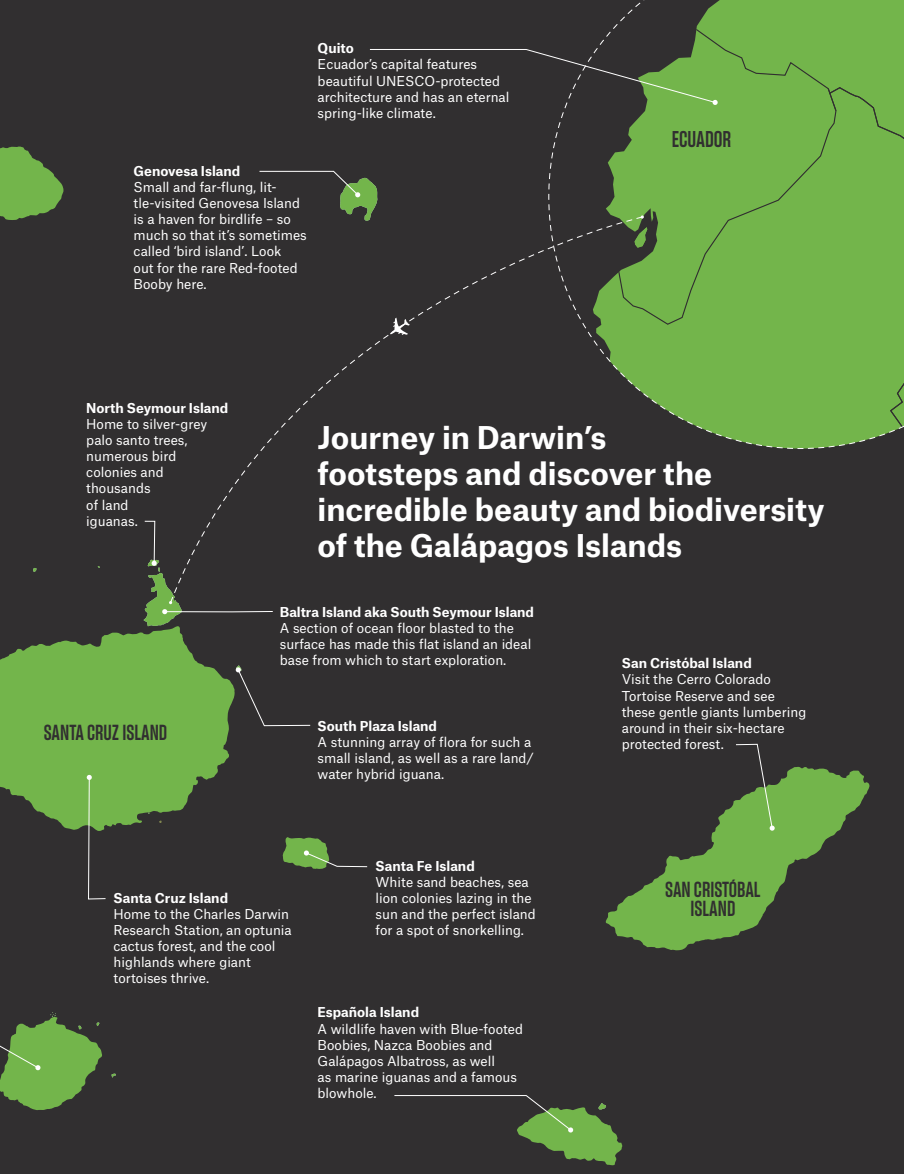
<style>
.page{position:relative;width:904px;height:1174px;background:#312f30}
.page>*{position:absolute;margin:0;border:0;box-sizing:border-box;transform-origin:0 0}
.Kart_ingress{font:700 30px/36px "Atlas Grotesk";color:#fff}
.Area_Map_copy_Atla{font:700 condensed 24px "Hurtigruten Display";color:#312f30}
.Area_Map_copy_Atla-2{font:700 condensed 22.95px/19.5px "Hurtigruten Display";color:#312f30;text-align:center}
.Kart_copy{font:13.05px/16.2px "Atlas Grotesk";color:#fff}
.Kart_head{font:700 13.05px "Atlas Grotesk";color:#fff}
</style>
<div class="page">
<svg style="left:33px;top:568px;width:4px;height:4px"></svg>
<svg style="left:0;top:627px;width:235px;height:203px;fill:#73b54b"></svg>
<svg style="left:606px;top:767px;width:264px;height:183px"></svg>
<svg style="left:0;top:146px;width:64px;height:74px"></svg>
<svg style="left:394px;top:1095px;width:229px;height:70px"></svg>
<svg style="left:283px;top:837px;width:85px;height:32px"></svg>
<svg style="left:735px;top:744px;width:40px;height:87px"></svg>
<svg style="left:259px;top:171px;width:118px;height:46px"></svg>
<svg style="left:86px;top:775px;width:20px;height:125px"></svg>
<svg style="left:0;top:1012px;width:102px;height:98px"></svg>
<svg style="left:548px;top:0;width:356px;height:449px"></svg>
<svg style="left:211px;top:217px;width:432px;height:302px"></svg>
<svg style="left:641px;top:215px;width:3px;height:4px"></svg>
<svg style="left:212px;top:224px;width:32px;height:24px"></svg>
<svg style="left:390px;top:318px;width:20px;height:17px"></svg>
<svg style="left:369px;top:49px;width:349px;height:56px"></svg>
<svg style="left:235px;top:665px;width:76px;height:61px"></svg>
<svg style="left:143px;top:521px;width:130px;height:106px"></svg>
<p class="Kart_head" style="left:318px;top:38px;width:38px">Quito</p>
<p class="Kart_copy" style="left:318px;top:55px;width:193px">Ecuador’s capital features beautiful UNESCO-protected architecture and has an eternal spring-like climate.</p>
<p class="Kart_head" style="left:134px;top:160px;width:108px">Genovesa Island</p>
<p class="Kart_copy" style="left:134px;top:177px;width:175px">Small and far-flung, lit&shy;tle-visited Genovesa Island is a haven for birdlife – so much so that it’s sometimes called ‘bird island’. Look<br>out for the rare Red-footed<br>Booby here.</p>
<p class="Area_Map_copy_Atla" style="left:672px;top:129px;width:61px">ECUADOR</p>
<p class="Kart_head" style="left:86px;top:397px;width:143px">North Seymour Island</p>
<p class="Kart_copy" style="left:86px;top:414px;width:123px">Home to silver-grey palo santo trees, numerous bird colonies and thousands</p>
<p class="Kart_copy" style="left:86px;top:495px;width:44px">of land</p>
<p class="Kart_copy" style="left:86px;top:511px;width:53px">iguanas.</p>
<p class="Kart_ingress" style="left:317px;top:416px;width:508px">Journey in Darwin’s<br>footsteps and discover the incredible beauty and biodiversity of the Galápagos Islands</p>
<p class="Area_Map_copy_Atla-2" style="left:44px;top:723px;width:125px">SANTA CRUZ ISLAND</p>
<p class="Kart_head" style="left:280px;top:601px;width:256px">Baltra Island aka South Seymour Island</p>
<p class="Kart_copy" style="left:280px;top:619px;width:253px">A section of ocean floor blasted to the surface has made this flat island an ideal base from which to start exploration.</p>
<p class="Kart_head" style="left:318px;top:715px;width:121px">South Plaza Island</p>
<p class="Kart_copy" style="left:318px;top:732px;width:218px">A stunning array of flora for such a small island, as well as a rare land/ water hybrid iguana.</p>
<p class="Kart_head" style="left:114px;top:887px;width:116px">Santa Cruz Island</p>
<p class="Kart_copy" style="left:114px;top:904px;width:180px">Home to the Charles Darwin<br>Research Station, an optunia cactus forest, and the cool highlands where giant tortoises thrive.</p>
<p class="Kart_head" style="left:376px;top:855px;width:101px">Santa Fe Island</p>
<p class="Kart_copy" style="left:376px;top:872px;width:162px">White sand beaches, sea lion colonies lazing in the sun and the perfect island for a spot of snorkelling.</p>
<p class="Kart_head" style="left:318px;top:1002px;width:103px">Española Island</p>
<p class="Kart_copy" style="left:318px;top:1019px;width:207px">A wildlife haven with Blue-footed<br>Boobies, Nazca Boobies and<br>Galápagos Albatross, as well<br>as marine iguanas and a famous blowhole.</p>
<p class="Kart_head" style="left:622px;top:653px;width:132px">San Cristóbal Island</p>
<p class="Kart_copy" style="left:622px;top:670px;width:186px">Visit the Cerro Colorado<br>Tortoise Reserve and see these gentle giants lumbering around in their six-hectare protected forest.</p>
<p class="Area_Map_copy_Atla-2" style="left:665px;top:879px;width:97px">SAN CRISTÓBAL<br>ISLAND</p>
</div>
